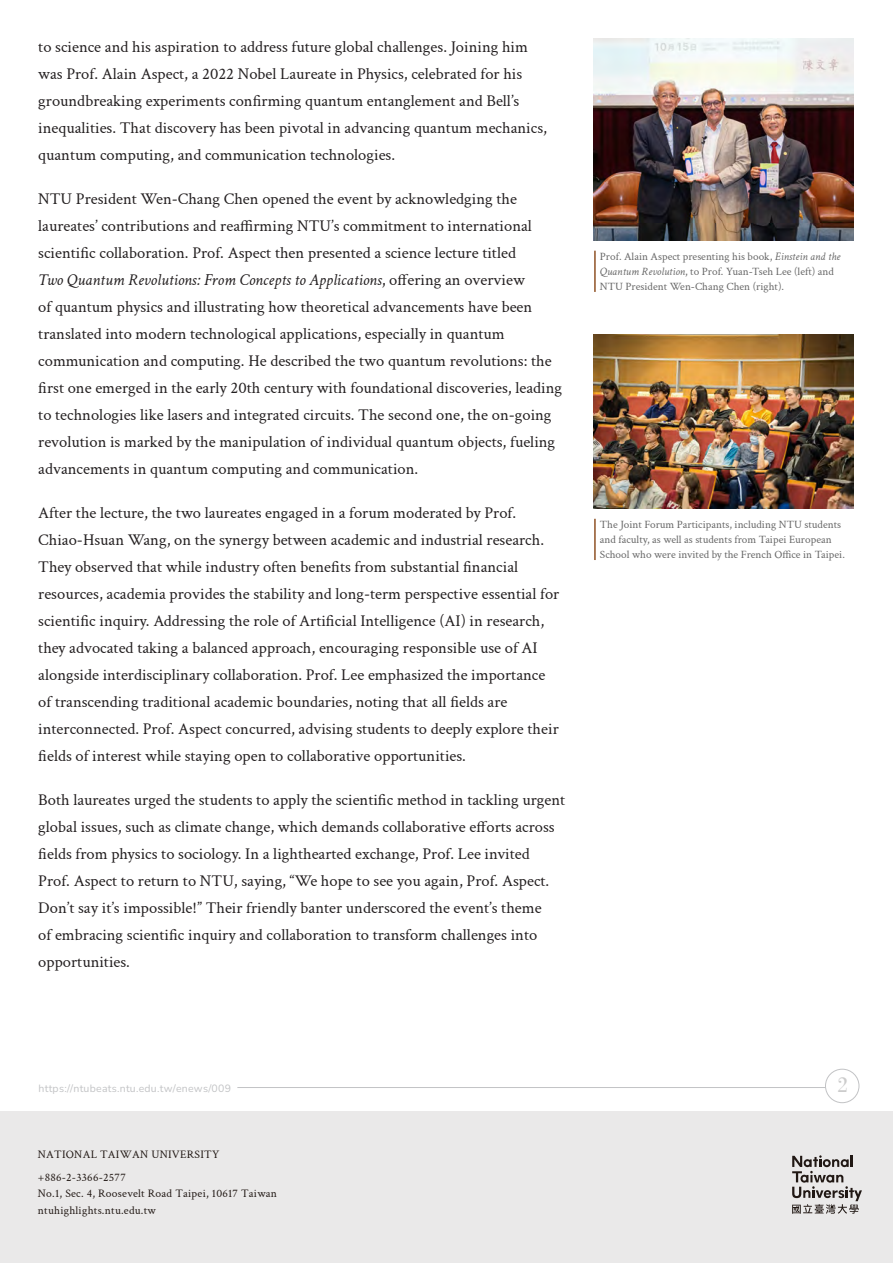
<style>
.page{position:relative;width:893px;height:1263px;background:#fff}
.page>*{position:absolute;margin:0;border:0;box-sizing:border-box;transform-origin:0 0}
.t1{font:22.5px "Bodoni";color:#ccc}
.t2{font:16.5px/27px "Crimson Text";color:#231f20}
.t3{font:11.55px/23.1px "Crimson Text";letter-spacing:.02em;color:#211814}
.t4{font:11.25px/15px "Crimson Text";color:#666}
.t5{font:200 10.5px "Nunito";letter-spacing:.025em;color:#c2c3c5}
.s1{font-style:italic}
</style>
<div class="page">
<div style="left:0;top:1112px;width:893px;height:151px;background:#eae9e9"></div>
<svg style="left:792px;top:1155px;width:70px;height:59px"></svg>
<hr style="left:237px;top:1087px;width:601px;height:1px;background:#c2c3c5">
<div style="left:825px;top:1069px;width:34px;height:34px;background:#fff;border-radius:50%"></div>
<div style="left:825px;top:1069px;width:34px;height:34px;border:1px solid #c2c3c5;border-radius:50%"></div>
<img style="left:593px;top:38px;width:261px;height:202px">
<img style="left:593px;top:334px;width:261px;height:174px">
<hr style="left:594px;top:251px;width:2px;height:41px;background:#8f5125">
<hr style="left:594px;top:519px;width:2px;height:41px;background:#8f5125">
<p class="t2" style="left:38px;top:32px;width:510px">to science and his aspiration to address future global challenges. Joining him was Prof. Alain Aspect, a 2022 Nobel Laureate in Physics, celebrated for his groundbreaking experiments confirming quantum entanglement and Bell’s inequalities. That discovery has been pivotal in advancing quantum mechanics, quantum computing, and communication technologies.</p>
<p class="t2" style="left:38px;top:184px;width:525px">NTU President Wen-Chang Chen opened the event by acknowledging the laureates’ contributions and reaffirming NTU’s commitment to international scientific collaboration. Prof. Aspect then presented a science lecture titled<br><span class="s1">Two Quantum Revolutions: From Concepts to Applications</span>, offering an overview<br>of quantum physics and illustrating how theoretical advancements have been translated into modern technological applications, especially in quantum communication and computing. He described the two quantum revolutions: the first one emerged in the early 20th century with foundational discoveries, leading to technologies like lasers and integrated circuits. The second one, the on-going revolution is marked by the manipulation of individual quantum objects, fueling advancements in quantum computing and communication.</p>
<p class="t2" style="left:38px;top:498px;width:523px">After the lecture, the two laureates engaged in a forum moderated by Prof.<br>Chiao-Hsuan Wang, on the synergy between academic and industrial research.<br>They observed that while industry often benefits from substantial financial resources, academia provides the stability and long-term perspective essential for scientific inquiry. Addressing the role of Artificial Intelligence (AI) in research, they advocated taking a balanced approach, encouraging responsible use of AI alongside interdisciplinary collaboration. Prof. Lee emphasized the importance of transcending traditional academic boundaries, noting that all fields are interconnected. Prof. Aspect concurred, advising students to deeply explore their fields of interest while staying open to collaborative opportunities.</p>
<p class="t2" style="left:38px;top:785px;width:528px">Both laureates urged the students to apply the scientific method in tackling urgent global issues, such as climate change, which demands collaborative efforts across fields from physics to sociology. In a lighthearted exchange, Prof. Lee invited Prof. Aspect to return to NTU, saying, “We hope to see you again, Prof. Aspect.<br>Don’t say it’s impossible!” Their friendly banter underscored the event’s theme<br>of embracing scientific inquiry and collaboration to transform challenges into opportunities.</p>
<p class="t4" style="left:600px;top:248px;width:242px">Prof. Alain Aspect presenting his book, <span class="s1">Einstein and the<br>Quantum Revolution</span>, to Prof. Yuan-Tseh Lee (left) and<br>NTU President Wen-Chang Chen (right).</p>
<p class="t4" style="left:600px;top:516px;width:246px">The Joint Forum Participants, including NTU students and faculty, as well as students from Taipei European<br>School who were invited by the French Office in Taipei.</p>
<p class="t5" style="left:39px;top:1081px;width:194px">https://ntubeats.ntu.edu.tw/enews/009</p>
<p class="t1" style="left:837px;top:1072px;width:13px">2</p>
<p class="t3" style="left:38px;top:1142px;width:183px">NATIONAL TAIWAN UNIVERSITY +886-2-3366-2577</p>
<p class="t3" style="left:38px;top:1185px;width:241px;line-height:16.8px">No.1, Sec. 4, Roosevelt Road Taipei, 10617 Taiwan ntuhighlights.ntu.edu.tw</p>
</div>
